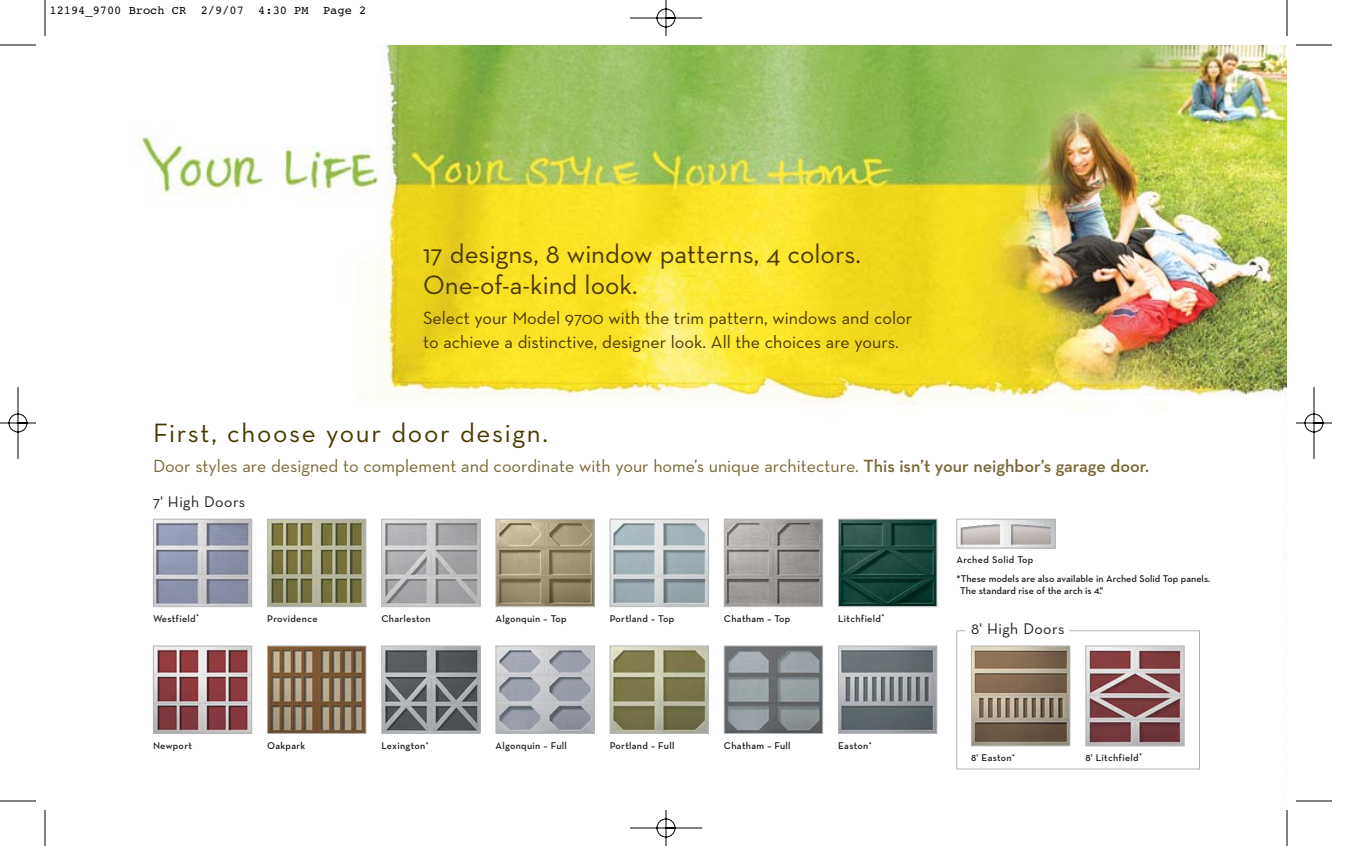
<style>
.page{position:relative;width:1350px;height:846px;background:#fff}
.page>*{position:absolute;margin:0;border:0;box-sizing:border-box;transform-origin:0 0}
.t1{font:27px/31.5px "Neutra Text";color:#4a3800}
.t2{font:27px "Neutra Text";letter-spacing:.06em;color:#4a3800}
.t3{font:18px "Neutra Text";color:#796635}
.t4{font:18px/24px "Neutra Text";color:#4a3800}
.t5{font:15.75px "Neutra Text";letter-spacing:.03em;color:#231f20}
.t6{font:12px "Courier";color:#000}
.t7{font:600 10.05px "Neutra Text";letter-spacing:.03em;color:#231f20}
.t8{font:600 10.05px/12px "Neutra Text";color:#231f20}
.s1{font-weight:600}
</style>
<div class="page">
<img style="left:0;top:0;width:1332px;height:846px">
<p class="t6" style="left:50px;top:6px;width:318px">12194_9700 Broch CR 2/9/07 4:30 PM Page 2</p>
<h1 class="t1" style="left:423px;top:241px;width:439px">17 designs, 8 window patterns, 4 colors.<br>One-of-a-kind look.</h1>
<h2 class="t4" style="left:423px;top:308px;width:491px">Select your Model 9700 with the trim pattern, windows and color to achieve a distinctive, designer look. All the choices are yours.</h2>
<h1 class="t2" style="left:153px;top:423px;width:396px">First, choose your door design.</h1>
<h2 class="t3" style="left:153px;top:459px;width:998px">Door styles are designed to complement and coordinate with your home’s unique architecture. <span class="s1">This isn’t your neighbor’s garage door.</span></h2>
<h3 class="t5" style="left:153px;top:496px;width:94px">7' High Doors</h3>
<p class="t7" style="left:153px;top:615px;width:48px">Westfield<sup>*</sup></p>
<p class="t7" style="left:267px;top:615px;width:52px">Providence</p>
<p class="t7" style="left:153px;top:742px;width:41px">Newport</p>
<p class="t7" style="left:267px;top:742px;width:40px">Oakpark</p>
<p class="t7" style="left:381px;top:615px;width:51px">Charleston</p>
<p class="t7" style="left:496px;top:615px;width:73px">Algonquin – Top</p>
<p class="t7" style="left:724px;top:615px;width:68px">Chatham – Top</p>
<p class="t7" style="left:610px;top:615px;width:66px">Portland – Top</p>
<p class="t7" style="left:838px;top:615px;width:48px">Litchfield<sup>*</sup></p>
<p class="t7" style="left:381px;top:742px;width:49px">Lexington<sup>*</sup></p>
<p class="t7" style="left:838px;top:742px;width:35px">Easton<sup>*</sup></p>
<p class="t7" style="left:496px;top:742px;width:73px">Algonquin – Full</p>
<p class="t7" style="left:724px;top:742px;width:68px">Chatham – Full</p>
<p class="t7" style="left:610px;top:742px;width:66px">Portland – Full</p>
<p class="t7" style="left:957px;top:556px;width:78px">Arched Solid Top</p>
<p class="t8" style="left:960px;top:573px;width:252px;text-indent:-4px">*These models are also available in Arched Solid Top panels.<br>The standard rise of the arch is 4."</p>
<h3 class="t5" style="left:971px;top:623px;width:95px">8' High Doors</h3>
<p class="t7" style="left:971px;top:754px;width:45px">8' Easton<sup>*</sup></p>
<p class="t7" style="left:1085px;top:754px;width:58px">8' Litchfield<sup>*</sup></p>
</div>
